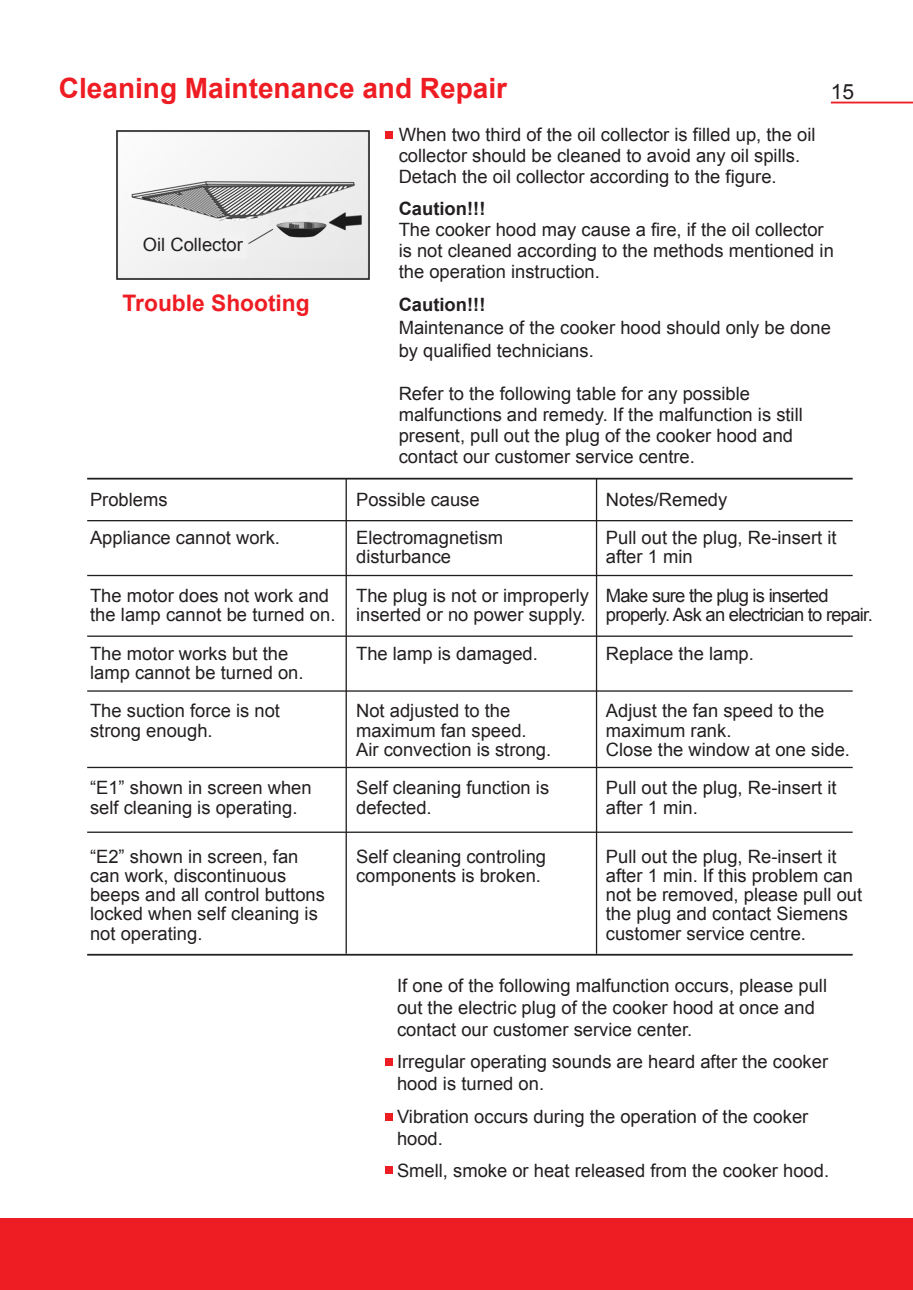
<style>
.page{position:relative;width:913px;height:1290px;background:#fff}
.page>*{position:absolute;margin:0;border:0;box-sizing:border-box;transform-origin:0 0}
.t1{font:700 28px "Arial";color:#ee1d23}
.t2{font:700 22.75px "Arial";color:#ee1d23}
.t3{font:21px "Arial";color:#231f20}
.t4{font:18.38px/19.2px "Arial";color:#231f20}
.t5{font:18.38px/38.5px "Arial";letter-spacing:-.04em;color:#231f20}
.t6{font:700 18.38px "Arial";color:#231f20}
</style>
<div class="page">
<hr style="left:831px;top:102px;width:82px;height:1px;background:#ee1d23">
<div style="left:0;top:1219px;width:913px;height:71px;background:#ee1d23"></div>
<img style="left:117px;top:130px;width:253px;height:149px">
<hr style="left:87px;top:478px;width:765px;height:1px;background:#231f20">
<hr style="left:87px;top:954px;width:765px;height:1px;background:#231f20">
<hr style="left:87px;top:520px;width:765px;height:1px;background:#231f20">
<hr style="left:87px;top:575px;width:765px;height:1px;background:#231f20">
<hr style="left:87px;top:635px;width:765px;height:2px;background:#231f20">
<hr style="left:87px;top:690px;width:765px;height:2px;background:#231f20">
<hr style="left:345px;top:479px;width:2px;height:475px;background:#231f20">
<hr style="left:596px;top:479px;width:1px;height:475px;background:#231f20">
<div style="left:385px;top:131px;width:8px;height:7px;background:#ee1d23"></div>
<div style="left:385px;top:1058px;width:8px;height:8px;background:#ee1d23"></div>
<div style="left:385px;top:1113px;width:8px;height:8px;background:#ee1d23"></div>
<div style="left:385px;top:1166px;width:8px;height:8px;background:#ee1d23"></div>
<hr style="left:87px;top:767px;width:765px;height:1px;background:#231f20">
<hr style="left:87px;top:831px;width:765px;height:2px;background:#231f20">
<h1 class="t1" style="left:59px;top:70px;width:450px">Cleaning Maintenance and Repair</h1>
<p class="t3" style="left:831px;top:78px;width:25px">15</p>
<p class="t4" style="left:143px;top:235px;width:102px">Oil Collector</p>
<p class="t2" style="left:123px;top:288px;width:189px">Trouble Shooting</p>
<p class="t4" style="left:90px;top:480px;width:191px;line-height:38.5px">Problems<br>Appliance cannot work.</p>
<p class="t4" style="left:90px;top:586px;width:247px">The motor does not work and the lamp cannot be turned on.</p>
<p class="t4" style="left:90px;top:644px;width:215px">The motor works but the lamp cannot be turned on.</p>
<p class="t4" style="left:90px;top:701px;width:191px">The suction force is not strong enough.</p>
<p class="t4" style="left:90px;top:778px;width:223px">“E1” shown in screen when self cleaning is operating.</p>
<p class="t4" style="left:90px;top:847px;width:236px">“E2” shown in screen, fan can work, discontinuous beeps and all control buttons locked when self cleaning is not operating.</p>
<p class="t4" style="left:399px;top:125px;width:418px;line-height:21px">When two third of the oil collector is filled up, the oil collector should be cleaned to avoid any oil spills.<br>Detach the oil collector according to the figure.</p>
<p class="t6" style="left:399px;top:196px;width:88px">Caution!!!</p>
<p class="t4" style="left:399px;top:219px;width:437px;line-height:21px">The cooker hood may cause a fire, if the oil collector is not cleaned according to the methods mentioned in the operation instruction.</p>
<p class="t6" style="left:399px;top:293px;width:88px">Caution!!!</p>
<p class="t4" style="left:399px;top:316px;width:434px;line-height:22.8px">Maintenance of the cooker hood should only be done by qualified technicians.</p>
<p class="t4" style="left:399px;top:384px;width:406px;line-height:21px">Refer to the following table for any possible malfunctions and remedy. If the malfunction is still present, pull out the plug of the cooker hood and contact our customer service centre.</p>
<p class="t4" style="left:356px;top:480px;width:149px;line-height:38.5px">Possible cause<br>Electromagnetism</p>
<p class="t4" style="left:356px;top:538px;width:234px;line-height:38.5px">disturbance<br>The plug is not or improperly</p>
<p class="t4" style="left:356px;top:595px;width:231px;line-height:38.5px">inserted or no power supply.<br>The lamp is damaged.</p>
<p class="t4" style="left:356px;top:701px;width:197px">Not adjusted to the maximum fan speed.<br>Air convection is strong.</p>
<p class="t4" style="left:356px;top:778px;width:195px">Self cleaning function is defected.</p>
<p class="t4" style="left:356px;top:847px;width:191px">Self cleaning controling components is broken.</p>
<p class="t4" style="left:606px;top:480px;width:232px;line-height:38.5px">Notes/Remedy<br>Pull out the plug, Re-insert it</p>
<p class="t5" style="left:606px;top:538px;width:224px">after 1 min<br>Make sure the plug is inserted</p>
<p class="t5" style="left:606px;top:596px;width:268px">properly. Ask an electrician to repair.<br>Replace the lamp.</p>
<p class="t4" style="left:606px;top:701px;width:246px">Adjust the fan speed to the maximum rank.<br>Close the window at one side.</p>
<p class="t4" style="left:606px;top:778px;width:232px">Pull out the plug, Re-insert it after 1 min.</p>
<p class="t4" style="left:606px;top:847px;width:258px">Pull out the plug, Re-insert it after 1 min. If this problem can not be removed, please pull out the plug and contact Siemens customer service centre.</p>
<p class="t4" style="left:397px;top:974px;width:431px;line-height:22.1px">If one of the following malfunction occurs, please pull out the electric plug of the cooker hood at once and contact our customer service center.</p>
<p class="t4" style="left:397px;top:1051px;width:433px;line-height:22.1px">Irregular operating sounds are heard after the cooker hood is turned on.</p>
<p class="t4" style="left:397px;top:1105px;width:413px;line-height:22.1px">Vibration occurs during the operation of the cooker hood.</p>
<p class="t4" style="left:397px;top:1161px;width:433px">Smell, smoke or heat released from the cooker hood.</p>
</div>
